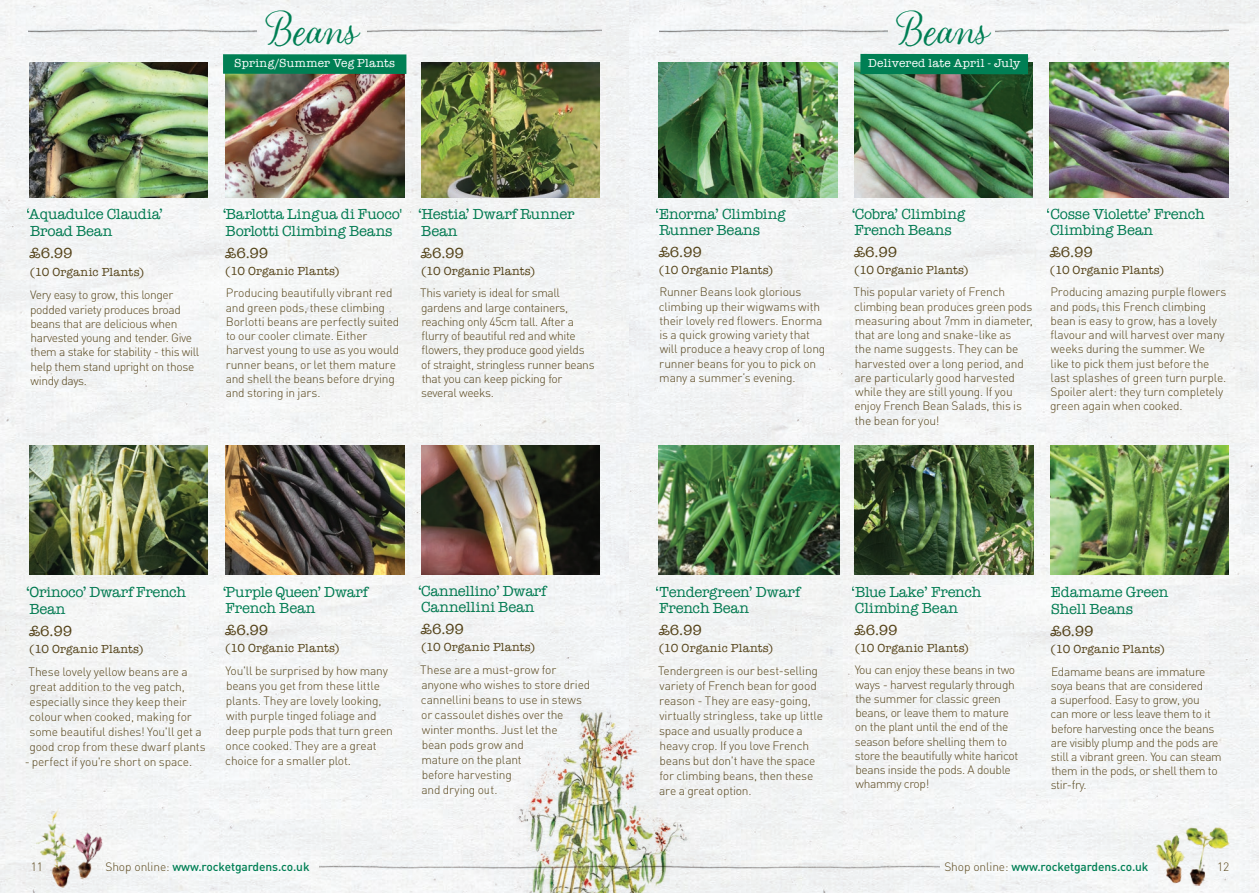
<style>
.page{position:relative;width:1259px;height:893px;background:#f3f4f5}
.page>*{position:absolute;margin:0;border:0;box-sizing:border-box;transform-origin:0 0}
.t1{font:49.5px "Looking Flowers Script";color:#007f54}
.t2{font:15px/16.5px "American Typewriter";letter-spacing:-.01em;color:#007f54}
.t3{font:15px "American Typewriter";letter-spacing:-.015em;color:#5a471b}
.t4{font:300 12px/14.2px "DIN Pro";letter-spacing:-.015em;color:#5a471b}
.t5{font:12px "American Typewriter";letter-spacing:.02em;color:#5a471b}
.t6{font:500 12px "DIN Pro";letter-spacing:-.01em;color:#007f54}
.t7{font:12px "American Typewriter";letter-spacing:.015em;color:#fff}
.s1{font-weight:300;color:#5a471b}
</style>
<div class="page">
<img style="left:319px;top:859px;width:621px;height:16px">
<img style="left:30px;top:63px;width:178px;height:134px">
<img style="left:1050px;top:445px;width:178px;height:129px">
<img style="left:225px;top:74px;width:179px;height:123px">
<img style="left:854px;top:445px;width:179px;height:129px">
<img style="left:659px;top:445px;width:180px;height:129px">
<img style="left:421px;top:63px;width:179px;height:134px">
<img style="left:1050px;top:63px;width:178px;height:134px">
<img style="left:658px;top:63px;width:179px;height:134px">
<img style="left:854px;top:63px;width:179px;height:134px">
<img style="left:421px;top:445px;width:179px;height:129px">
<img style="left:30px;top:445px;width:178px;height:129px">
<img style="left:225px;top:445px;width:179px;height:129px">
<img style="left:659px;top:23px;width:228px;height:17px">
<img style="left:29px;top:23px;width:227px;height:17px">
<img style="left:995px;top:23px;width:233px;height:17px">
<img style="left:367px;top:23px;width:234px;height:17px">
<div style="left:860px;top:54px;width:168px;height:20px;background:#007f54"></div>
<div style="left:223px;top:54px;width:183px;height:20px;background:#007f54"></div>
<img style="left:486px;top:690px;width:207px;height:203px">
<img style="left:79px;top:825px;width:28px;height:57px">
<img style="left:33px;top:805px;width:46px;height:85px">
<img style="left:1180px;top:822px;width:53px;height:66px">
<img style="left:1152px;top:831px;width:44px;height:56px">
<h1 class="t1" style="left:265px;top:-3px;width:93px">Beans</h1>
<h1 class="t1" style="left:896px;top:-3px;width:93px">Beans</h1>
<p class="t7" style="left:234px;top:54px;width:162px">Spring/Summer Veg Plants</p>
<p class="t7" style="left:868px;top:54px;width:154px">Delivered late April - July</p>
<p class="t2" style="left:27px;top:204px;width:138px;line-height:17.5px">‘Aquadulce Claudia’<br>Broad Bean</p>
<p class="t3" style="left:30px;top:242px;width:45px">£6.99</p>
<p class="t5" style="left:30px;top:263px;width:116px">(10 Organic Plants)</p>
<p class="t4" style="left:30px;top:287px;width:170px">Very easy to grow, this longer podded variety produces broad beans that are delicious when harvested young and tender. Give them a stake for stability - this will help them stand upright on those windy days.</p>
<p class="t2" style="left:222px;top:204px;width:182px;line-height:17.5px">‘Barlotta Lingua di Fuoco'<br>Borlotti Climbing Beans</p>
<p class="t3" style="left:225px;top:242px;width:45px">£6.99</p>
<p class="t5" style="left:225px;top:262px;width:116px">(10 Organic Plants)</p>
<p class="t4" style="left:226px;top:286px;width:175px">Producing beautifully vibrant red and green pods, these climbing<br>Borlotti beans are perfectly suited to our cooler climate. Either harvest young to use as you would runner beans, or let them mature and shell the beans before drying and storing in jars.</p>
<p class="t2" style="left:418px;top:204px;width:158px;line-height:17.5px">‘Hestia’ Dwarf Runner<br>Bean</p>
<p class="t3" style="left:421px;top:242px;width:45px">£6.99</p>
<p class="t5" style="left:421px;top:262px;width:116px">(10 Organic Plants)</p>
<p class="t4" style="left:420px;top:286px;width:176px">This variety is ideal for small gardens and large containers, reaching only 45cm tall. After a flurry of beautiful red and white flowers, they produce good yields of straight, stringless runner beans that you can keep picking for several weeks.</p>
<p class="t2" style="left:656px;top:205px;width:131px">‘Enorma’ Climbing<br>Runner Beans</p>
<p class="t3" style="left:658px;top:241px;width:45px">£6.99</p>
<p class="t5" style="left:659px;top:261px;width:116px">(10 Organic Plants)</p>
<p class="t4" style="left:659px;top:284px;width:168px">Runner Beans look glorious climbing up their wigwams with their lovely red flowers. Enorma is a quick growing variety that will produce a heavy crop of long runner beans for you to pick on many a summer’s evening.</p>
<p class="t2" style="left:851px;top:205px;width:116px">‘Cobra’ Climbing<br>French Beans</p>
<p class="t3" style="left:854px;top:241px;width:45px">£6.99</p>
<p class="t5" style="left:854px;top:261px;width:116px">(10 Organic Plants)</p>
<p class="t4" style="left:853px;top:284px;width:181px">This popular variety of French climbing bean produces green pods measuring about 7mm in diameter, that are long and snake-like as<br>the name suggests. They can be harvested over a long period, and are particularly good harvested while they are still young. If you enjoy French Bean Salads, this is the bean for you!</p>
<p class="t2" style="left:1047px;top:205px;width:159px">‘Cosse Violette’ French<br>Climbing Bean</p>
<p class="t3" style="left:1049px;top:241px;width:45px">£6.99</p>
<p class="t5" style="left:1050px;top:261px;width:116px">(10 Organic Plants)</p>
<p class="t4" style="left:1050px;top:284px;width:178px">Producing amazing purple flowers and pods, this French climbing bean is easy to grow, has a lovely flavour and will harvest over many weeks during the summer. We<br>like to pick them just before the last splashes of green turn purple.<br>Spoiler alert: they turn completely green again when cooked.</p>
<p class="t2" style="left:26px;top:582px;width:161px;line-height:17.5px">‘Orinoco’ Dwarf French<br>Bean</p>
<p class="t3" style="left:29px;top:620px;width:45px">£6.99</p>
<p class="t5" style="left:29px;top:640px;width:116px">(10 Organic Plants)</p>
<p class="t4" style="left:29px;top:664px;width:179px;line-height:15px">These lovely yellow beans are a great addition to the veg patch, especially since they keep their colour when cooked, making for some beautiful dishes! You'll get a good crop from these dwarf plants</p>
<p class="t4" style="left:24px;top:754px;width:169px">- perfect if you're short on space.</p>
<p class="t2" style="left:222px;top:583px;width:147px">‘Purple Queen’ Dwarf<br>French Bean</p>
<p class="t3" style="left:225px;top:619px;width:45px">£6.99</p>
<p class="t5" style="left:225px;top:638px;width:116px">(10 Organic Plants)</p>
<p class="t4" style="left:225px;top:663px;width:169px;line-height:15px">You'll be surprised by how many beans you get from these little plants. They are lovely looking, with purple tinged foliage and deep purple pods that turn green once cooked. They are a great choice for a smaller plot.</p>
<p class="t2" style="left:418px;top:582px;width:130px">‘Cannellino’ Dwarf<br>Cannellini Bean</p>
<p class="t3" style="left:421px;top:618px;width:45px">£6.99</p>
<p class="t5" style="left:421px;top:638px;width:116px">(10 Organic Plants)</p>
<p class="t4" style="left:420px;top:662px;width:171px;line-height:15px">These are a must-grow for anyone who wishes to store dried cannellini beans to use in stews or cassoulet dishes over the winter months. Just let the<br>bean pods grow and<br>mature on the plant<br>before harvesting<br>and drying out.</p>
<p class="t2" style="left:656px;top:583px;width:146px">‘Tendergreen’ Dwarf<br>French Bean</p>
<p class="t3" style="left:658px;top:619px;width:45px">£6.99</p>
<p class="t5" style="left:659px;top:638px;width:116px">(10 Organic Plants)</p>
<p class="t4" style="left:658px;top:663px;width:166px;line-height:15px">Tendergreen is our best-selling variety of French bean for good reason - They are easy-going, virtually stringless, take up little space and usually produce a heavy crop. If you love French beans but don't have the space for climbing beans, then these are a great option.</p>
<p class="t2" style="left:851px;top:583px;width:131px">‘Blue Lake’ French<br>Climbing Bean</p>
<p class="t3" style="left:854px;top:619px;width:45px">£6.99</p>
<p class="t5" style="left:854px;top:638px;width:116px">(10 Organic Plants)</p>
<p class="t4" style="left:854px;top:662px;width:165px">You can enjoy these beans in two ways - harvest regularly through the summer for classic green beans, or leave them to mature on the plant until the end of the season before shelling them to store the beautifully white haricot beans inside the pods. A double whammy crop!</p>
<p class="t2" style="left:1051px;top:582px;width:119px;line-height:17.5px">Edamame Green<br>Shell Beans</p>
<p class="t3" style="left:1050px;top:620px;width:45px">£6.99</p>
<p class="t5" style="left:1050px;top:640px;width:116px">(10 Organic Plants)</p>
<p class="t4" style="left:1050px;top:664px;width:173px">Edamame beans are immature soya beans that are considered<br>a superfood. Easy to grow, you<br>can more or less leave them to it before harvesting once the beans are visibly plump and the pods are still a vibrant green. You can steam them in the pods, or shell them to stir-fry.</p>
<p class="t4" style="left:31px;top:859px;width:14px">11</p>
<p class="t6" style="left:105px;top:858px;width:206px"><span class="s1">Shop online:</span> www.rocketgardens.co.uk</p>
<p class="t6" style="left:944px;top:858px;width:206px"><span class="s1">Shop online:</span> www.rocketgardens.co.uk</p>
<p class="t4" style="left:1217px;top:859px;width:14px">12</p>
</div>
